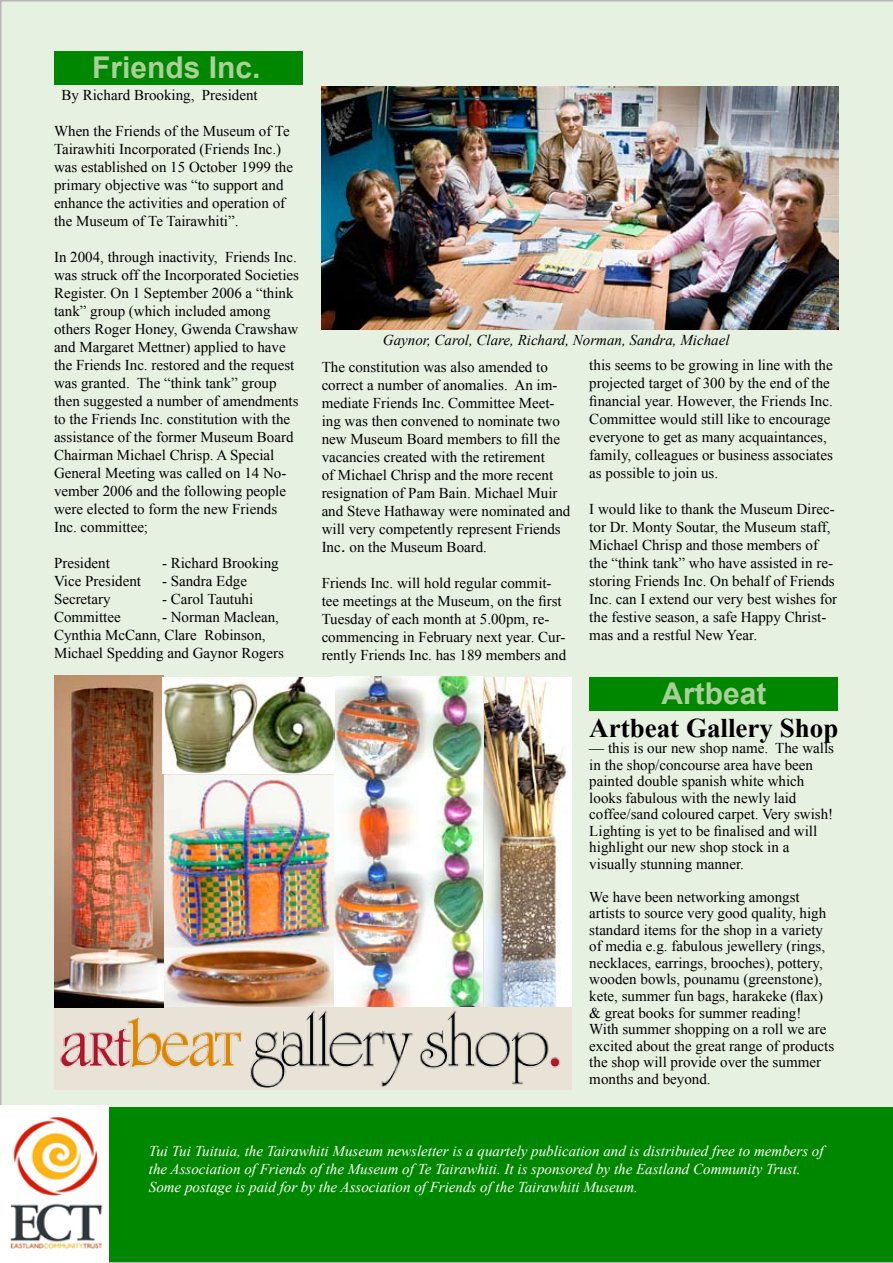
<style>
.page{position:relative;width:893px;height:1263px;background:#e6f1e1}
.page>*{position:absolute;margin:0;border:0;box-sizing:border-box;transform-origin:0 0}
.t1{font:700 30px "Arial";color:#a9d098}
.t2{font:700 27px "Times New Roman";color:#000}
.t3{font:15px/18px "Times New Roman";color:#000}
.t4{font:italic 15px/18px "Times New Roman";color:#fff}
.t5{font:italic 15px "Times New Roman";color:#000}
.s1{font-family:"Arial";font-size:18px}
</style>
<div class="page">
<div style="left:1px;top:1107px;width:891px;height:155px;background:#008700"></div>
<img style="left:0;top:1106px;width:108px;height:157px">
<div style="left:55px;top:51px;width:248px;height:34px;background:#008700"></div>
<img style="left:322px;top:86px;width:517px;height:244px">
<img style="left:54px;top:1007px;width:512px;height:80px">
<img style="left:485px;top:677px;width:86px;height:329px">
<img style="left:163px;top:678px;width:171px;height:328px">
<div style="left:589px;top:677px;width:248px;height:34px;background:#008700"></div>
<img style="left:335px;top:676px;width:148px;height:330px">
<img style="left:54px;top:676px;width:109px;height:331px">
<h1 class="t1" style="left:92px;top:48px;width:170px">Friends Inc.</h1>
<p class="t3" style="left:62px;top:85px;width:198px">By Richard Brooking, President</p>
<p class="t3" style="left:54px;top:121px;width:241px">When the Friends of the Museum of Te Tairawhiti Incorporated (Friends Inc.) was established on 15 October 1999 the primary objective was “to support and enhance the activities and operation of the Museum of Te Tairawhiti”.</p>
<p class="t3" style="left:54px;top:247px;width:247px">In 2004, through inactivity, Friends Inc. was struck off the Incorporated Societies Register. On 1 September 2006 a “think tank” group (which included among others Roger Honey, Gwenda Crawshaw and Margaret Mettner) applied to have the Friends Inc. restored and the request was granted. The “think tank” group then suggested a number of amendments to the Friends Inc. constitution with the assistance of the former Museum Board Chairman Michael Chrisp. A Special General Meeting was called on 14 No&shy;vember 2006 and the following people were elected to form the new Friends Inc. committee;</p>
<p class="t3" style="left:54px;top:553px;width:57px">President</p>
<p class="t3" style="left:162px;top:553px;width:118px">- Richard Brooking</p>
<p class="t3" style="left:54px;top:571px;width:89px">Vice President</p>
<p class="t3" style="left:162px;top:571px;width:86px">- Sandra Edge</p>
<p class="t3" style="left:54px;top:589px;width:58px">Secretary</p>
<p class="t3" style="left:162px;top:589px;width:93px">- Carol Tautuhi</p>
<p class="t3" style="left:54px;top:607px;width:68px">Committee</p>
<p class="t3" style="left:54px;top:607px;width:231px;text-indent:108px">- Norman Maclean,<br>Cynthia McCann, Clare Robinson,<br>Michael Spedding and Gaynor Rogers</p>
<p class="t5" style="left:383px;top:329px;width:348px">Gaynor, Carol, Clare, Richard, Norman, Sandra, Michael</p>
<p class="t3" style="left:322px;top:358px;width:250px">The constitution was also amended to correct a number of anomalies. An im&shy;mediate Friends Inc. Committee Meet&shy;ing was then convened to nominate two new Museum Board members to fill the vacancies created with the retirement<br>of Michael Chrisp and the more recent resignation of Pam Bain. Michael Muir and Steve Hathaway were nominated and will very competently represent Friends Inc<span class="s1">.</span> on the Museum Board.</p>
<p class="t3" style="left:322px;top:574px;width:246px">Friends Inc. will hold regular commit&shy;tee meetings at the Museum, on the first Tuesday of each month at 5.00pm, re&shy;commencing in February next year. Cur&shy;rently Friends Inc. has 189 members and</p>
<p class="t3" style="left:589px;top:356px;width:245px">this seems to be growing in line with the projected target of 300 by the end of the financial year. However, the Friends Inc.<br>Committee would still like to encourage everyone to get as many acquaintances, family, colleagues or business associates as possible to join us.</p>
<p class="t3" style="left:589px;top:500px;width:249px">I would like to thank the Museum Direc&shy;tor Dr. Monty Soutar, the Museum staff, Michael Chrisp and those members of the “think tank” who have assisted in re&shy;storing Friends Inc. On behalf of Friends Inc. can I extend our very best wishes for the festive season, a safe Happy Christ&shy;mas and a restful New Year.</p>
<h1 class="t1" style="left:662px;top:673px;width:106px">Artbeat</h1>
<h2 class="t2" style="left:589px;top:709px;width:250px">Artbeat Gallery Shop</h2>
<p class="t3" style="left:589px;top:740px;width:246px;line-height:16.5px">— this is our new shop name. The walls in the shop/concourse area have been painted double spanish white which looks fabulous with the newly laid coffee/sand coloured carpet. Very swish!<br>Lighting is yet to be finalised and will highlight our new shop stock in a visually stunning manner.</p>
<p class="t3" style="left:589px;top:888px;width:246px;line-height:16.5px">We have been networking amongst artists to source very good quality, high standard items for the shop in a variety of media e.g. fabulous jewellery (rings, necklaces, earrings, brooches), pottery, wooden bowls, pounamu (greenstone), kete, summer fun bags, harakeke (flax) &amp; great books for summer reading!<br>With summer shopping on a roll we are excited about the great range of products the shop will provide over the summer months and beyond.</p>
<p class="t4" style="left:149px;top:1141px;width:676px">Tui Tui Tuituia, the Tairawhiti Museum newsletter is a quartely publication and is distributed free to members of the Association of Friends of the Museum of Te Tairawhiti. It is sponsored by the Eastland Community Trust.<br>Some postage is paid for by the Association of Friends of the Tairawhiti Museum.</p>
</div>
